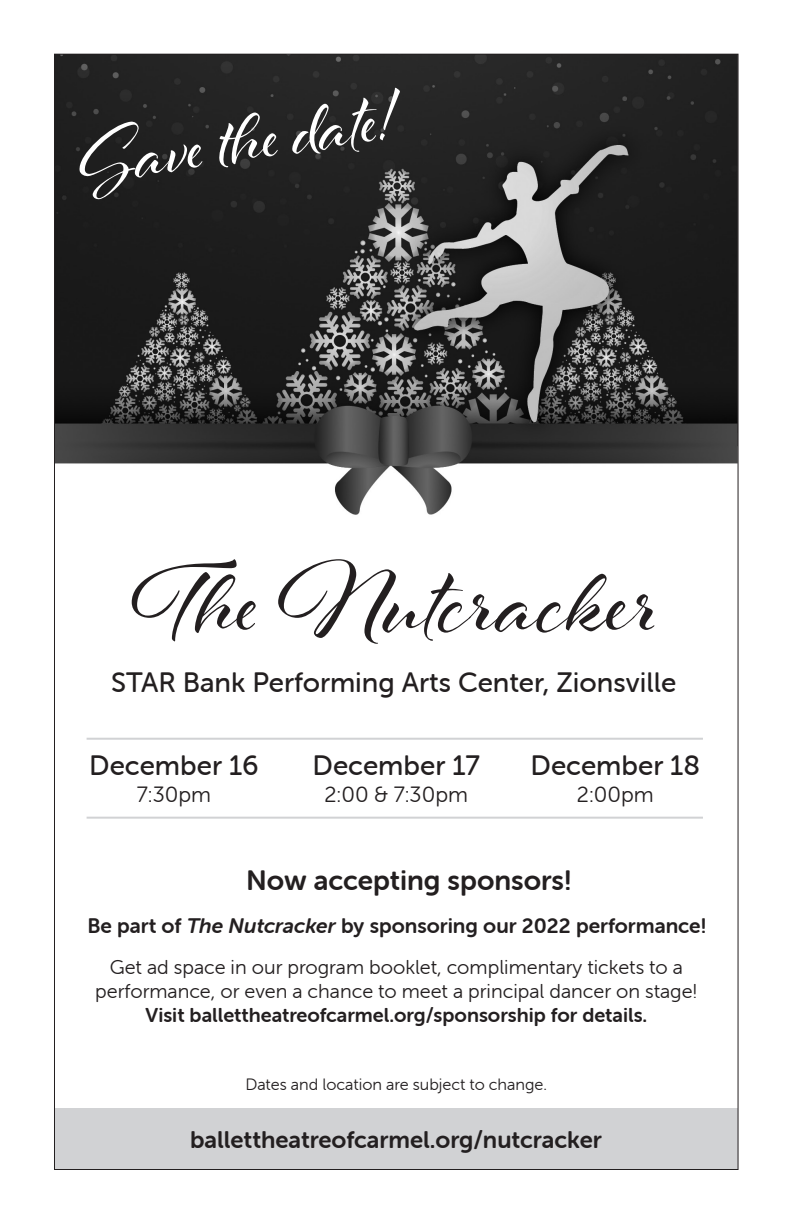
<style>
.page{position:relative;width:792px;height:1224px;background:#fff}
.page>*{position:absolute;margin:0;border:0;box-sizing:border-box;transform-origin:0 0}
.body_small{font:108px "Al Fresco";color:#231f20}
.body_small-2{font:84px "Al Fresco";color:#fff}
.body_small-3{font:28px "Museo Sans Rounded 500";color:#231f20}
.t1{font:28px "Museo Sans Rounded 700";color:#231f20}
.body_small-4{font:24px "Museo Sans Rounded 700";color:#231f20}
.body_small-5{font:22px "Museo Sans Rounded 300";color:#231f20}
.body{font:21px "Museo Sans Rounded 700";color:#231f20}
.body-2{font:20px/24px "Museo Sans Rounded 300";color:#231f20;text-align:center}
.body_small-6{font:16.4px "Museo Sans Rounded 300";color:#231f20}
.s1{font-style:italic}
.s2{font-family:"Museo Sans Rounded 700"}
</style>
<div class="page">
<div style="left:54px;top:1109px;width:684px;height:61px;background:#d1d2d4"></div>
<img style="left:56px;top:56px;width:681px;height:459px">
<hr style="left:87px;top:738px;width:616px;height:2px;background:#d1d2d4">
<hr style="left:87px;top:817px;width:616px;height:2px;background:#d1d2d4">
<p class="body_small-2" style="left:71px;top:105px;width:320px;rotate:-8deg">Save th e date!</p>
<p class="body_small" style="left:132px;top:529px;width:530px">The Nutcracker</p>
<p class="body_small-3" style="left:111px;top:667px;width:567px">STAR Bank Performing Arts Center, Zionsville</p>
<p class="body_small-3" style="left:89px;top:750px;width:171px">December 16</p>
<p class="body_small-5" style="left:137px;top:783px;width:76px">7:30pm</p>
<p class="body_small-3" style="left:313px;top:750px;width:169px">December 17</p>
<p class="body_small-5" style="left:324px;top:783px;width:145px">2:00 &amp; 7:30pm</p>
<p class="body_small-3" style="left:531px;top:750px;width:171px">December 18</p>
<p class="body_small-5" style="left:577px;top:783px;width:78px">2:00pm</p>
<p class="t1" style="left:246px;top:865px;width:327px">Now accepting sponsors!</p>
<p class="body" style="left:87px;top:914px;width:621px">Be part of <span class="s1">The Nutcracker</span> by sponsoring our 2022 performance!</p>
<p class="body-2" style="left:95px;top:956px;width:604px">Get ad space in our program booklet, complimentary tickets to a performance, or even a chance to meet a principal dancer on stage!<br><span class="s2">Visit ballettheatreofcarmel.org/sponsorship for details.</span></p>
<p class="body_small-6" style="left:245px;top:1076px;width:303px">Dates and location are subject to change.</p>
<p class="body_small-4" style="left:190px;top:1127px;width:413px">ballettheatreofcarmel.org/nutcracker</p>
</div>
